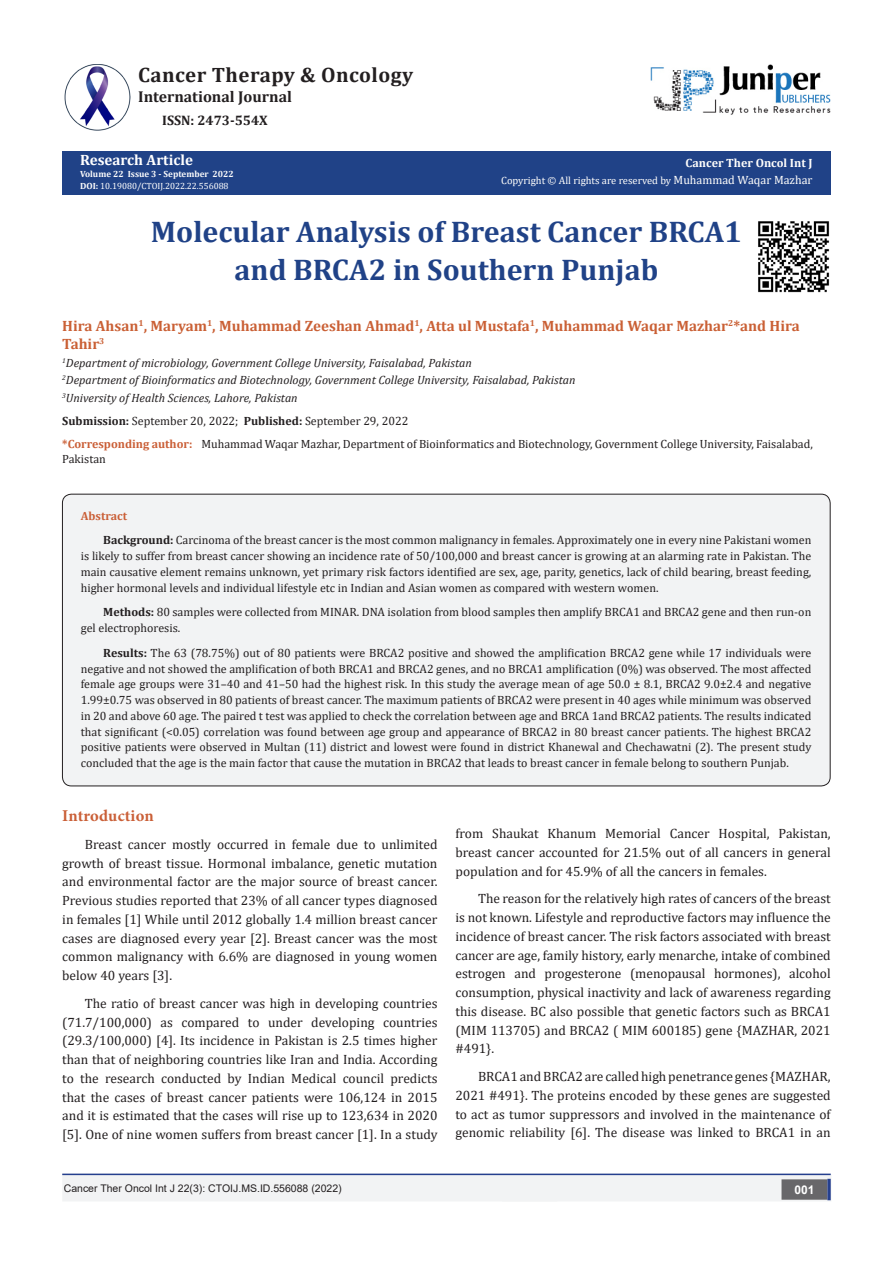
<style>
.page{position:relative;width:893px;height:1263px;background:#fff}
.page>*{position:absolute;margin:0;border:0;box-sizing:border-box;transform-origin:0 0}
.t1{font:700 30px/37.5px "Cambria";color:#204287;text-align:center}
.t2{font:700 20.85px "Cambria";letter-spacing:.02em;color:#231f20}
.t3{font:700 16.5px "Minion Pro";letter-spacing:.005em;color:#ca5f37}
.t4{font:700 15.75px "Cambria";color:#231f20}
.t5{font:700 15px/18px "Cambria";color:#ca6035}
.t6{font:700 15px "Cambria";color:#fff}
.t7{font:700 13.8px "Cambria";color:#231f20}
.t8{font:13.5px/18.8px "Cambria";color:#231f20;text-align:justify}
.t9{font:12px/15.8px "Cambria";color:#231f20}
.t10{font:italic 12px "Cambria";color:#231f20}
.t11{font:700 12px "Cambria";color:#fffefc}
.t12{font:700 12px "Cambria";color:#ca5f37}
.t13{font:700 12px "Arial";color:#fff}
.t14{font:10.5px "Cambria";color:#fffefc}
.t15{font:10.5px "Arial";color:#231f20}
.t16{font:9px "Cambria";color:#fff}
.t17{font:700 9px "Cambria";color:#fcfcfc}
.s1{font-weight:700;color:#fcfcfc}
.s2{font-weight:700}
.s3{font-size:12px}
.s4{font-weight:700;color:#ca5f37}
</style>
<div class="page">
<div style="left:62px;top:151px;width:768px;height:44px;background:#204287"></div>
<div style="left:63px;top:1175px;width:493px;height:26px;background:#f2f3f4"></div>
<div style="left:62px;top:1174px;width:495px;height:27px;border:2px solid #f2f3f4"></div>
<div style="left:502px;top:1174px;width:329px;height:27px;background:#f2f3f4;border:2px solid #f2f3f4"></div>
<div style="left:782px;top:1180px;width:45px;height:19px;background:#68676a"></div>
<div style="left:781px;top:1179px;width:46px;height:21px;border:2px solid #68676a"></div>
<svg style="left:827px;top:1179px;width:4px;height:21px"></svg>
<img style="left:651px;top:64px;width:180px;height:51px">
<img style="left:64px;top:64px;width:66px;height:66px">
<hr style="left:62px;top:1173px;width:769px;height:2px;background:#253f8e">
<div style="left:62px;top:494px;width:768px;height:292px;background:#f2f3f4;border-radius:9px"></div>
<img style="left:758px;top:221px;width:72px;height:72px">
<p class="t2" style="left:138px;top:60px;width:276px">Cancer Therapy &amp; Oncology</p>
<p class="t4" style="left:138px;top:86px;width:155px">International Journal</p>
<p class="t7" style="left:162px;top:110px;width:107px">ISSN: 2473-554X</p>
<p class="t6" style="left:80px;top:149px;width:114px">Research Article</p>
<p class="t17" style="left:80px;top:168px;width:155px">Volume 22 Issue 3 - September 2022</p>
<p class="t16" style="left:80px;top:181px;width:150px"><span class="s1">DOI</span><span class="s2">:</span> 10.19080/CTOIJ.2022.22.556088</p>
<p class="t11" style="left:686px;top:154px;width:128px">Cancer Ther Oncol Int J</p>
<p class="t14" style="left:501px;top:175px;width:313px">Copyright © All rights are reserved by <span class="s3">Muhammad Waqar Mazhar</span></p>
<p class="t1" style="left:151px;top:212px;width:593px">Molecular Analysis of Breast Cancer BRCA1 and BRCA2 in Southern Punjab</p>
<p class="t5" style="left:62px;top:317px;width:739px">Hira Ahsan<sup>1</sup>, Maryam<sup>1</sup>, Muhammad Zeeshan Ahmad<sup>1</sup>, Atta ul Mustafa<sup>1</sup>, Muhammad Waqar Mazhar<sup>2</sup>*and Hira<br>Tahir<sup>3</sup></p>
<p class="t10" style="left:62px;top:354px;width:411px"><sup>1</sup>Department of microbiology, Government College University, Faisalabad, Pakistan</p>
<p class="t10" style="left:62px;top:372px;width:515px"><sup>2</sup>Department of Bioinformatics and Biotechnology, Government College University, Faisalabad, Pakistan</p>
<p class="t10" style="left:62px;top:389px;width:237px"><sup>3</sup>University of Health Sciences, Lahore, Pakistan</p>
<p class="t9" style="left:62px;top:413px;width:348px"><span class="s2">Submission:</span> September 20, 2022; <span class="s2">Published:</span> September 29, 2022</p>
<p class="t9" style="left:62px;top:437px;width:752px;line-height:14.4px"><span class="s4">*Corresponding author:</span> Muhammad Waqar Mazhar, Department of Bioinformatics and Biotechnology, Government College University, Faisalabad,<br>Pakistan</p>
<p class="t12" style="left:81px;top:507px;width:48px">Abstract</p>
<p class="t9" style="left:81px;top:532px;width:732px;text-align:justify;text-indent:22px"><span class="s2">Background:</span> Carcinoma of the breast cancer is the most common malignancy in females. Approximately one in every nine Pakistani women is likely to suffer from breast cancer showing an incidence rate of 50/100,000 and breast cancer is growing at an alarming rate in Pakistan. The main causative element remains unknown, yet primary risk factors identified are sex, age, parity, genetics, lack of child bearing, breast feeding, higher hormonal levels and individual lifestyle etc in Indian and Asian women as compared with western women.</p>
<p class="t9" style="left:81px;top:604px;width:732px;text-indent:22px"><span class="s2">Methods:</span> 80 samples were collected from MINAR. DNA isolation from blood samples then amplify BRCA1 and BRCA2 gene and then run-on gel electrophoresis.</p>
<p class="t9" style="left:81px;top:645px;width:732px;text-align:justify;text-indent:22px"><span class="s2">Results:</span> The 63 (78.75%) out of 80 patients were BRCA2 positive and showed the amplification BRCA2 gene while 17 individuals were negative and not showed the amplification of both BRCA1 and BRCA2 genes, and no BRCA1 amplification (0%) was observed. The most affected female age groups were 31–40 and 41–50 had the highest risk. In this study the average mean of age 50.0 ± 8.1, BRCA2 9.0±2.4 and negative 1.99±0.75 was observed in 80 patients of breast cancer. The maximum patients of BRCA2 were present in 40 ages while minimum was observed in 20 and above 60 age. The paired t test was applied to check the correlation between age and BRCA 1and BRCA2 patients. The results indicated that significant (&lt;0.05) correlation was found between age group and appearance of BRCA2 in 80 breast cancer patients. The highest BRCA2 positive patients were observed in Multan (11) district and lowest were found in district Khanewal and Chechawatni (2). The present study concluded that the age is the main factor that cause the mutation in BRCA2 that leads to breast cancer in female belong to southern Punjab.</p>
<p class="t3" style="left:62px;top:804px;width:93px">Introduction</p>
<p class="t8" style="left:62px;top:835px;width:377px;text-indent:22px">Breast cancer mostly occurred in female due to unlimited growth of breast tissue. Hormonal imbalance, genetic mutation and environmental factor are the major source of breast cancer.<br>Previous studies reported that 23% of all cancer types diagnosed in females [1] While until 2012 globally 1.4 million breast cancer cases are diagnosed every year [2]. Breast cancer was the most common malignancy with 6.6% are diagnosed in young women below 40 years [3].</p>
<p class="t8" style="left:62px;top:994px;width:377px;text-indent:22px">The ratio of breast cancer was high in developing countries (71.7/100,000) as compared to under developing countries (29.3/100,000) [4]. Its incidence in Pakistan is 2.5 times higher than that of neighboring countries like Iran and India. According to the research conducted by Indian Medical council predicts that the cases of breast cancer patients were 106,124 in 2015 and it is estimated that the cases will rise up to 123,634 in 2020 [5]. One of nine women suffers from breast cancer [1]. In a study</p>
<p class="t8" style="left:455px;top:824px;width:377px">from Shaukat Khanum Memorial Cancer Hospital, Pakistan, breast cancer accounted for 21.5% out of all cancers in general population and for 45.9% of all the cancers in females.</p>
<p class="t8" style="left:455px;top:889px;width:377px;text-indent:22px">The reason for the relatively high rates of cancers of the breast is not known. Lifestyle and reproductive factors may influence the incidence of breast cancer. The risk factors associated with breast cancer are age, family history, early menarche, intake of combined estrogen and progesterone (menopausal hormones), alcohol consumption, physical inactivity and lack of awareness regarding this disease. BC also possible that genetic factors such as BRCA1 (MIM 113705) and BRCA2 ( MIM 600185) gene {MAZHAR, 2021 #491}.</p>
<p class="t8" style="left:455px;top:1067px;width:377px;text-indent:22px">BRCA1 and BRCA2 are called high penetrance genes {MAZHAR, 2021 #491}. The proteins encoded by these genes are suggested to act as tumor suppressors and involved in the maintenance of genomic reliability [6]. The disease was linked to BRCA1 in an</p>
<p class="t15" style="left:64px;top:1181px;width:279px">Cancer Ther Oncol Int J 22(3): CTOIJ.MS.ID.556088 (2022)</p>
<p class="t13" style="left:794px;top:1181px;width:22px">001</p>
</div>
